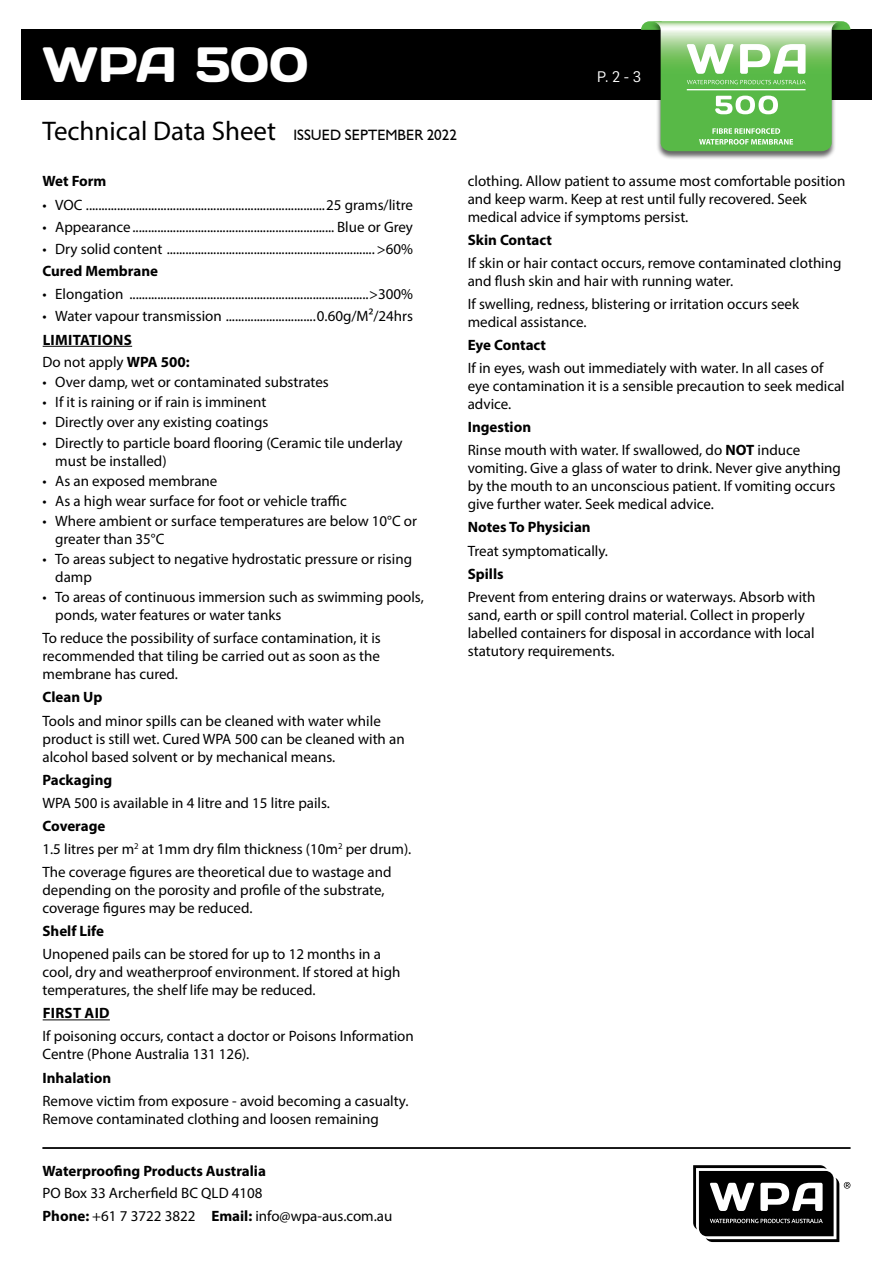
<style>
.page{position:relative;width:893px;height:1263px;background:#fff}
.page>*{position:absolute;margin:0;border:0;box-sizing:border-box;transform-origin:0 0}
.t1{font:49.5px "Days";letter-spacing:-.01em;color:#fff}
.t2{font:27px "Myriad Pro";color:#000}
.t3{font:15px/18px "Myriad Pro";color:#000}
.t4{font:700 15px "Myriad Pro";color:#000}
.t5{font:700 15px/22.2px "Myriad Pro";letter-spacing:.02em;color:#000}
.t6{font:15px "Humanist 521 BT";color:#000}
.t7{font:15px "Flama";color:#fff}
.s1{font-weight:400}
.s2{font-weight:700}
</style>
<div class="page">
<hr style="left:43px;top:1147px;width:807px;height:2px;background:#000">
<div style="left:21px;top:30px;width:851px;height:70px;background:#000"></div>
<svg style="left:693px;top:1165px;width:157px;height:77px"></svg>
<hr style="left:43px;top:346px;width:89px;height:1px;background:#000">
<hr style="left:43px;top:1019px;width:67px;height:1px;background:#000">
<div style="left:647px;top:21px;width:198px;height:139px;background:#000;opacity:.6"></div>
<svg style="left:641px;top:21px;width:209px;height:130px"></svg>
<h1 class="t1" style="left:43px;top:33px;width:268px">WPA 500</h1>
<p class="t7" style="left:597px;top:66px;width:45px">P. 2 - 3</p>
<h2 class="t2" style="left:43px;top:114px;width:235px">Technical Data Sheet</h2>
<p class="t6" style="left:293px;top:125px;width:165px">ISSUED SEPTEMBER 2022</p>
<p class="t4" style="left:43px;top:171px;width:65px">Wet Form</p>
<p class="t3" style="left:43px;top:195px;width:372px">• VOC .............................................................................25 grams/litre</p>
<p class="t3" style="left:43px;top:218px;width:372px">• Appearance................................................................. Blue or Grey</p>
<p class="t3" style="left:43px;top:240px;width:372px">• Dry solid content ...................................................................&gt;60%</p>
<p class="t4" style="left:43px;top:261px;width:117px">Cured Membrane</p>
<p class="t3" style="left:43px;top:284px;width:372px">• Elongation .............................................................................&gt;300%</p>
<p class="t3" style="left:43px;top:306px;width:372px">• Water vapour transmission .............................0.60g/M²/24hrs</p>
<p class="t5" style="left:43px;top:328px;width:149px">LIMITATIONS<br><span class="s1">Do not apply</span> WPA 500:</p>
<p class="t3" style="left:43px;top:373px;width:288px">• Over damp, wet or contaminated substrates</p>
<p class="t3" style="left:43px;top:393px;width:225px">• If it is raining or if rain is imminent</p>
<p class="t3" style="left:43px;top:413px;width:227px">• Directly over any existing coatings</p>
<p class="t3" style="left:55px;top:433px;width:349px;text-indent:-13px">• Directly to particle board flooring (Ceramic tile underlay must be installed)</p>
<p class="t3" style="left:43px;top:471px;width:176px">• As an exposed membrane</p>
<p class="t3" style="left:43px;top:491px;width:306px">• As a high wear surface for foot or vehicle traffic</p>
<p class="t3" style="left:55px;top:512px;width:363px;text-indent:-13px">• Where ambient or surface temperatures are below 10°C or greater than 35°C</p>
<p class="t3" style="left:55px;top:550px;width:358px;text-indent:-13px">• To areas subject to negative hydrostatic pressure or rising damp</p>
<p class="t3" style="left:55px;top:588px;width:370px;text-indent:-13px">• To areas of continuous immersion such as swimming pools, ponds, water features or water tanks</p>
<p class="t3" style="left:43px;top:629px;width:340px;text-align:justify">To reduce the possibility of surface contamination, it is recommended that tiling be carried out as soon as the membrane has cured.</p>
<p class="t4" style="left:43px;top:687px;width:61px">Clean Up</p>
<p class="t3" style="left:43px;top:711px;width:364px">Tools and minor spills can be cleaned with water while product is still wet. Cured WPA 500 can be cleaned with an alcohol based solvent or by mechanical means.</p>
<p class="t4" style="left:43px;top:770px;width:71px">Packaging</p>
<p class="t3" style="left:43px;top:793px;width:289px">WPA 500 is available in 4 litre and 15 litre pails.</p>
<p class="t3" style="left:43px;top:814px;width:370px;line-height:23.1px"><span class="s2">Coverage<br></span>1.5 litres per m<sup>2</sup> at 1mm dry film thickness (10m<sup>2</sup> per drum).<br>The coverage figures are theoretical due to wastage and</p>
<p class="t3" style="left:43px;top:881px;width:344px">depending on the porosity and profile of the substrate, coverage figures may be reduced.</p>
<p class="t4" style="left:43px;top:921px;width:63px">Shelf Life</p>
<p class="t3" style="left:43px;top:945px;width:359px">Unopened pails can be stored for up to 12 months in a cool, dry and weatherproof environment. If stored at high temperatures, the shelf life may be reduced.</p>
<p class="t5" style="left:43px;top:1002px;width:69px">FIRST AID</p>
<p class="t3" style="left:43px;top:1027px;width:373px">If poisoning occurs, contact a doctor or Poisons Information<br>Centre (Phone Australia 131 126).</p>
<p class="t4" style="left:43px;top:1068px;width:70px">Inhalation</p>
<p class="t3" style="left:43px;top:1091px;width:367px">Remove victim from exposure - avoid becoming a casualty.<br>Remove contaminated clothing and loosen remaining</p>
<p class="t3" style="left:468px;top:171px;width:379px">clothing. Allow patient to assume most comfortable position and keep warm. Keep at rest until fully recovered. Seek medical advice if symptoms persist.</p>
<p class="t4" style="left:468px;top:230px;width:86px">Skin Contact</p>
<p class="t3" style="left:468px;top:254px;width:375px">If skin or hair contact occurs, remove contaminated clothing and flush skin and hair with running water.</p>
<p class="t3" style="left:468px;top:295px;width:333px">If swelling, redness, blistering or irritation occurs seek medical assistance.</p>
<p class="t4" style="left:468px;top:335px;width:80px">Eye Contact</p>
<p class="t3" style="left:468px;top:359px;width:379px">If in eyes, wash out immediately with water. In all cases of eye contamination it is a sensible precaution to seek medical advice.</p>
<p class="t3" style="left:468px;top:415px;width:334px;line-height:23.1px"><span class="s2">Ingestion<br></span>Rinse mouth with water. If swallowed, do <span class="s2">NOT</span> induce</p>
<p class="t3" style="left:468px;top:459px;width:375px">vomiting. Give a glass of water to drink. Never give anything by the mouth to an unconscious patient. If vomiting occurs give further water. Seek medical advice.</p>
<p class="t4" style="left:468px;top:518px;width:124px">Notes To Physician</p>
<p class="t3" style="left:468px;top:541px;width:142px">Treat symptomatically.</p>
<p class="t4" style="left:468px;top:564px;width:37px">Spills</p>
<p class="t3" style="left:468px;top:587px;width:349px">Prevent from entering drains or waterways. Absorb with sand, earth or spill control material. Collect in properly labelled containers for disposal in accordance with local statutory requirements.</p>
<p class="t4" style="left:43px;top:1161px;width:225px">Waterproofing Products Australia</p>
<p class="t3" style="left:43px;top:1182px;width:351px;line-height:22.2px">PO Box 33 Archerfield BC QLD 4108<br><span class="s2">Phone:</span> +61 7 3722 3822 <span class="s2">Email:</span> info@wpa-aus.com.au</p>
</div>
